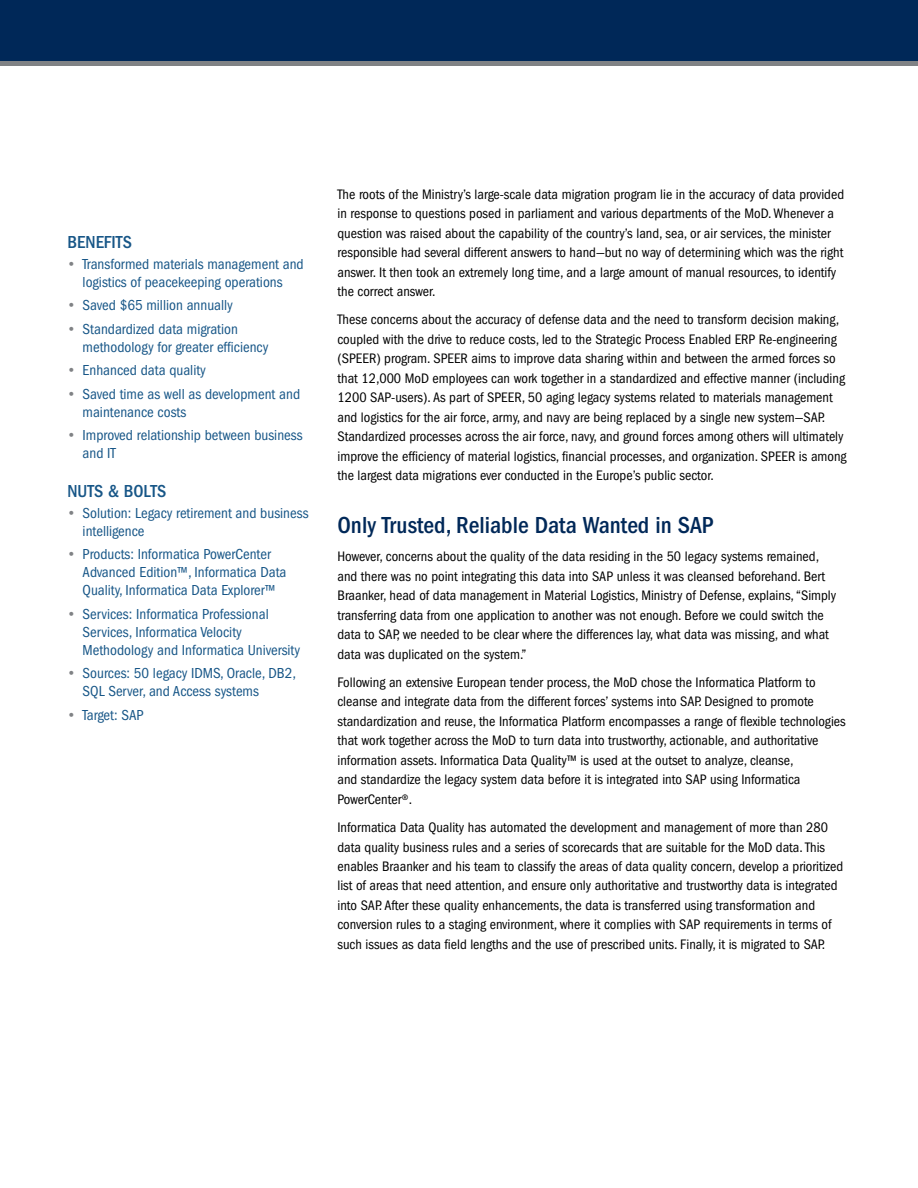
<style>
.page{position:relative;width:918px;height:1188px;background:#fff}
.page>*{position:absolute;margin:0;border:0;box-sizing:border-box;transform-origin:0 0}
.t1{font:500 condensed 24px "ITC Franklin Gothic Std";color:#002858}
.t2{font:500 condensed 18px "ITC Franklin Gothic Std";color:#175687}
.t3{font:condensed 15px/18px "ITC Franklin Gothic Std";color:#175687}
.t4{font:condensed 14.25px/19.5px "ITC Franklin Gothic Std";color:#000}
.s1{font-family:"Futura BT";font-stretch:normal;font-size:13.5px;color:#808285}
</style>
<div class="page">
<div style="left:0;top:0;width:918px;height:63px;background:#002858"></div>
<div style="left:0;top:61px;width:918px;height:5px;background:#808285"></div>
<p class="t2" style="left:68px;top:232px;width:64px">Benefits</p>
<p class="t3" style="left:68px;top:255px;width:238px;text-align:center"><span class="s1">•</span> Transformed materials management and logistics of peacekeeping operations</p>
<p class="t3" style="left:68px;top:297px;width:167px"><span class="s1">•</span> Saved $65 million annually</p>
<p class="t3" style="left:83px;top:320px;width:187px;text-indent:-15px"><span class="s1">•</span> Standardized data migration methodology for greater efficiency</p>
<p class="t3" style="left:68px;top:361px;width:140px"><span class="s1">•</span> Enhanced data quality</p>
<p class="t3" style="left:83px;top:385px;width:219px;text-indent:-15px"><span class="s1">•</span> Saved time as well as development and maintenance costs</p>
<p class="t3" style="left:83px;top:426px;width:222px;text-indent:-15px"><span class="s1">•</span> Improved relationship between business and IT</p>
<p class="t2" style="left:68px;top:481px;width:98px">Nuts &amp; Bolts</p>
<p class="t3" style="left:83px;top:504px;width:227px;text-indent:-15px"><span class="s1">•</span> Solution: Legacy retirement and business intelligence</p>
<p class="t3" style="left:83px;top:546px;width:205px;text-indent:-15px"><span class="s1">•</span> Products: Informatica PowerCenter<br>Advanced Edition™, Informatica Data<br>Quality, Informatica Data Explorer™</p>
<p class="t3" style="left:83px;top:605px;width:219px;text-indent:-15px"><span class="s1">•</span> Services: Informatica Professional<br>Services, Informatica Velocity<br>Methodology and Informatica University</p>
<p class="t3" style="left:83px;top:664px;width:215px;text-indent:-15px"><span class="s1">•</span> Sources: 50 legacy IDMS, Oracle, DB2,<br>SQL Server, and Access systems</p>
<p class="t3" style="left:68px;top:706px;width:78px"><span class="s1">•</span> Target: SAP</p>
<p class="t4" style="left:338px;top:184px;width:508px">The roots of the Ministry’s large-scale data migration program lie in the accuracy of data provided in response to questions posed in parliament and various departments of the MoD. Whenever a question was raised about the capability of the country’s land, sea, or air services, the minister responsible had several different answers to hand—but no way of determining which was the right answer. It then took an extremely long time, and a large amount of manual resources, to identify the correct answer.</p>
<p class="t4" style="left:338px;top:310px;width:511px">These concerns about the accuracy of defense data and the need to transform decision making, coupled with the drive to reduce costs, led to the Strategic Process Enabled ERP Re-engineering (SPEER) program. SPEER aims to improve data sharing within and between the armed forces so that 12,000 MoD employees can work together in a standardized and effective manner (including 1200 SAP-users). As part of SPEER, 50 aging legacy systems related to materials management and logistics for the air force, army, and navy are being replaced by a single new system—SAP.<br>Standardized processes across the air force, navy, and ground forces among others will ultimately improve the efficiency of material logistics, financial processes, and organization. SPEER is among the largest data migrations ever conducted in the Europe’s public sector.</p>
<h1 class="t1" style="left:338px;top:512px;width:378px">Only Trusted, Reliable Data Wanted in SAP</h1>
<p class="t4" style="left:338px;top:547px;width:500px">However, concerns about the quality of the data residing in the 50 legacy systems remained, and there was no point integrating this data into SAP unless it was cleansed beforehand. Bert Braanker, head of data management in Material Logistics, Ministry of Defense, explains, “Simply transferring data from one application to another was not enough. Before we could switch the data to SAP, we needed to be clear where the differences lay, what data was missing, and what data was duplicated on the system.”</p>
<p class="t4" style="left:338px;top:673px;width:510px">Following an extensive European tender process, the MoD chose the Informatica Platform to cleanse and integrate data from the different forces’ systems into SAP. Designed to promote standardization and reuse, the Informatica Platform encompasses a range of flexible technologies that work together across the MoD to turn data into trustworthy, actionable, and authoritative information assets. Informatica Data Quality™ is used at the outset to analyze, cleanse,<br>and standardize the legacy system data before it is integrated into SAP using Informatica PowerCenter®.</p>
<p class="t4" style="left:338px;top:818px;width:507px">Informatica Data Quality has automated the development and management of more than 280 data quality business rules and a series of scorecards that are suitable for the MoD data. This enables Braanker and his team to classify the areas of data quality concern, develop a prioritized list of areas that need attention, and ensure only authoritative and trustworthy data is integrated into SAP. After these quality enhancements, the data is transferred using transformation and conversion rules to a staging environment, where it complies with SAP requirements in terms of such issues as data field lengths and the use of prescribed units. Finally, it is migrated to SAP.</p>
</div>
